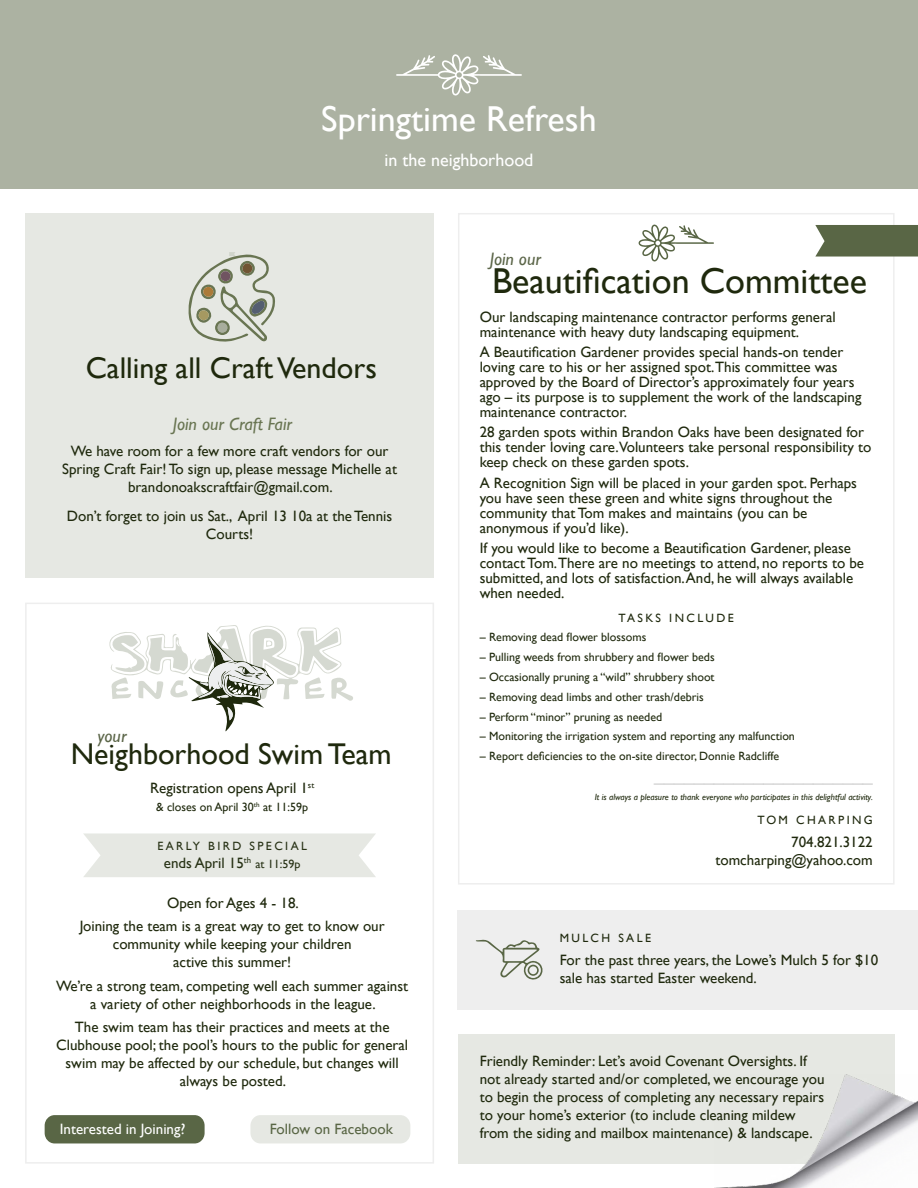
<style>
.page{position:relative;width:918px;height:1188px;background:#fff}
.page>*{position:absolute;margin:0;border:0;box-sizing:border-box;transform-origin:0 0}
.t1{font:36px "Gill Sans";color:#1f290d}
.t2{font:36px "Gill Sans";color:#fff}
.t3{font:30px "Gill Sans";color:#1f290d}
.t4{font:18px "Gill Sans";color:#ccc}
.t5{font:18px "Gill Sans";color:#fff}
.t6{font:italic 18px "Gill Sans";color:#697552}
.t7{font:italic 18px "Gill Sans";color:#5c6649}
.t8{font:15px/18px "Gill Sans";color:#1f290d}
.t9{font:15px "Gill Sans";color:#fff}
.t10{font:15px "Gill Sans";color:#596645}
.t11{font:12px "Gill Sans";color:#1f290d}
.t12{font:12px "Gill Sans";letter-spacing:.2em;color:#1f290d}
.t13{font:italic 9px "Gill Sans";color:#1f290d}
.s1{font-size:12px}
</style>
<div class="page">
<div style="left:25px;top:603px;width:409px;height:561px;border:2px solid #eee"></div>
<div style="left:0;top:0;width:918px;height:189px;background:#acb2a2"></div>
<div style="left:458px;top:910px;width:460px;height:99px;background:#eee"></div>
<svg style="left:396px;top:54px;width:126px;height:42px"></svg>
<div style="left:25px;top:214px;width:408px;height:364px;background:#e6e8e3"></div>
<div style="left:458px;top:213px;width:437px;height:672px;border:2px solid #eee"></div>
<svg style="left:638px;top:224px;width:76px;height:38px"></svg>
<svg style="left:476px;top:939px;width:67px;height:41px"></svg>
<div style="left:458px;top:1034px;width:437px;height:130px;background:#e6e8e3"></div>
<img style="left:714px;top:1075px;width:204px;height:113px">
<svg style="left:815px;top:225px;width:103px;height:32px;background:#636f50"></svg>
<div style="left:250px;top:1115px;width:160px;height:28px;background:#e6e8e3;border-radius:10px"></div>
<div style="left:45px;top:1115px;width:160px;height:28px;background:#596645;border-radius:10px"></div>
<svg style="left:109px;top:625px;width:244px;height:106px"></svg>
<svg style="left:83px;top:833px;width:293px;height:44px;background:#e7e9e4"></svg>
<svg style="left:188px;top:252px;width:87px;height:90px"></svg>
<div style="left:199px;top:310px;width:10px;height:10px;background:#a69961;border-radius:50%"></div>
<div style="left:242px;top:263px;width:11px;height:10px;background:#705433;border-radius:50%"></div>
<div style="left:221px;top:271px;width:9px;height:10px;background:#705461;border-radius:50%"></div>
<div style="left:218px;top:323px;width:9px;height:10px;background:#a8ad9d;border-radius:50%"></div>
<div style="left:203px;top:287px;width:10px;height:10px;background:#ab7a38;border-radius:50%"></div>
<h1 class="t2" style="left:321px;top:98px;width:277px">Springtime Refresh</h1>
<p class="t5" style="left:385px;top:149px;width:150px">in the neighborhood</p>
<h2 class="t3" style="left:86px;top:350px;width:293px">Calling all Craft Vendors</h2>
<p class="t6" style="left:173px;top:414px;width:121px">Join our Craft Fair</p>
<p class="t8" style="left:62px;top:442px;width:336px;text-align:center">We have room for a few more craft vendors for our<br>Spring Craft Fair! To sign up, please message Michelle at brandonoakscraftfair@gmail.com.</p>
<p class="t8" style="left:67px;top:506px;width:327px;text-align:center">Don’t forget to join us Sat., April 13 10a at the Tennis<br>Courts!</p>
<p class="t7" style="left:98px;top:726px;width:30px">your</p>
<h2 class="t3" style="left:71px;top:736px;width:322px">Neighborhood Swim Team</h2>
<p class="t8" style="left:150px;top:778px;width:166px">Registration opens April 1<sup>st</sup></p>
<p class="t11" style="left:156px;top:800px;width:154px">&amp; closes on April 30<sup>th</sup> at 11:59p</p>
<p class="t12" style="left:157px;top:839px;width:151px">EARLY BIRD SPECIAL</p>
<p class="t8" style="left:164px;top:854px;width:138px">ends April 15<sup>th</sup> <span class="s1">at 11:59p</span></p>
<p class="t8" style="left:80px;top:891px;width:307px;line-height:23.4px;text-align:center">Open for Ages 4 - 18.<br>Joining the team is a great way to get to know our</p>
<p class="t8" style="left:113px;top:935px;width:240px;text-align:center">community while keeping your children active this summer!</p>
<p class="t8" style="left:56px;top:976px;width:354px;text-align:center">We’re a strong team, competing well each summer against a variety of other neighborhoods in the league.</p>
<p class="t8" style="left:56px;top:1018px;width:354px;text-align:center">The swim team has their practices and meets at the Clubhouse pool; the pool’s hours to the public for general swim may be affected by our schedule, but changes will always be posted.</p>
<p class="t9" style="left:60px;top:1120px;width:127px">Interested in Joining?</p>
<p class="t10" style="left:270px;top:1120px;width:125px">Follow on Facebook</p>
<p class="t7" style="left:490px;top:249px;width:53px">Join our</p>
<h1 class="t1" style="left:492px;top:259px;width:376px">Beautification Committee</h1>
<p class="t8" style="left:480px;top:309px;width:357px;line-height:15px">Our landscaping maintenance contractor performs general maintenance with heavy duty landscaping equipment.</p>
<p class="t8" style="left:480px;top:344px;width:383px;line-height:15px">A Beautification Gardener provides special hands-on tender loving care to his or her assigned spot.This committee was approved by the Board of Director’s approximately four years ago – its purpose is to supplement the work of the landscaping maintenance contractor.</p>
<p class="t8" style="left:480px;top:425px;width:393px;line-height:15px">28 garden spots within Brandon Oaks have been designated for this tender loving care.Volunteers take personal responsibility to keep check on these garden spots.</p>
<p class="t8" style="left:480px;top:475px;width:379px;line-height:15px">A Recognition Sign will be placed in your garden spot. Perhaps you have seen these green and white signs throughout the community that Tom makes and maintains (you can be anonymous if you’d like).</p>
<p class="t8" style="left:480px;top:540px;width:386px;line-height:15px">If you would like to become a Beautification Gardener, please contact Tom.There are no meetings to attend, no reports to be submitted, and lots of satisfaction. And, he will always available when needed.</p>
<p class="t12" style="left:619px;top:610px;width:117px">TASKS INCLUDE</p>
<p class="t11" style="left:480px;top:630px;width:168px">– Removing dead flower blossoms</p>
<p class="t11" style="left:480px;top:650px;width:237px">– Pulling weeds from shrubbery and flower beds</p>
<p class="t11" style="left:480px;top:670px;width:236px">– Occasionally pruning a “wild” shrubbery shoot</p>
<p class="t11" style="left:480px;top:690px;width:226px">– Removing dead limbs and other trash/debris</p>
<p class="t11" style="left:480px;top:709px;width:184px">– Perform “minor” pruning as needed</p>
<p class="t11" style="left:480px;top:729px;width:317px">– Monitoring the irrigation system and reporting any malfunction</p>
<p class="t11" style="left:480px;top:749px;width:301px">– Report deficiencies to the on-site director, Donnie Radcliffe</p>
<p class="t4" style="left:654px;top:764px;width:220px">______________________</p>
<p class="t13" style="left:595px;top:792px;width:280px">It is always a pleasure to thank everyone who participates in this delightful activity.</p>
<p class="t12" style="left:758px;top:813px;width:117px">TOM CHARPING</p>
<p class="t8" style="left:715px;top:833px;width:159px;text-align:right">704.821.3122 tomcharping@yahoo.com</p>
<p class="t12" style="left:560px;top:931px;width:93px">MULCH SALE</p>
<p class="t8" style="left:560px;top:951px;width:320px">For the past three years, the Lowe’s Mulch 5 for $10 sale has started Easter weekend.</p>
<p class="t8" style="left:480px;top:1052px;width:346px">Friendly Reminder: Let’s avoid Covenant Oversights. If not already started and/or completed, we encourage you to begin the process of completing any necessary repairs to your home’s exterior (to include cleaning mildew from the siding and mailbox maintenance) &amp; landscape.</p>
</div>
